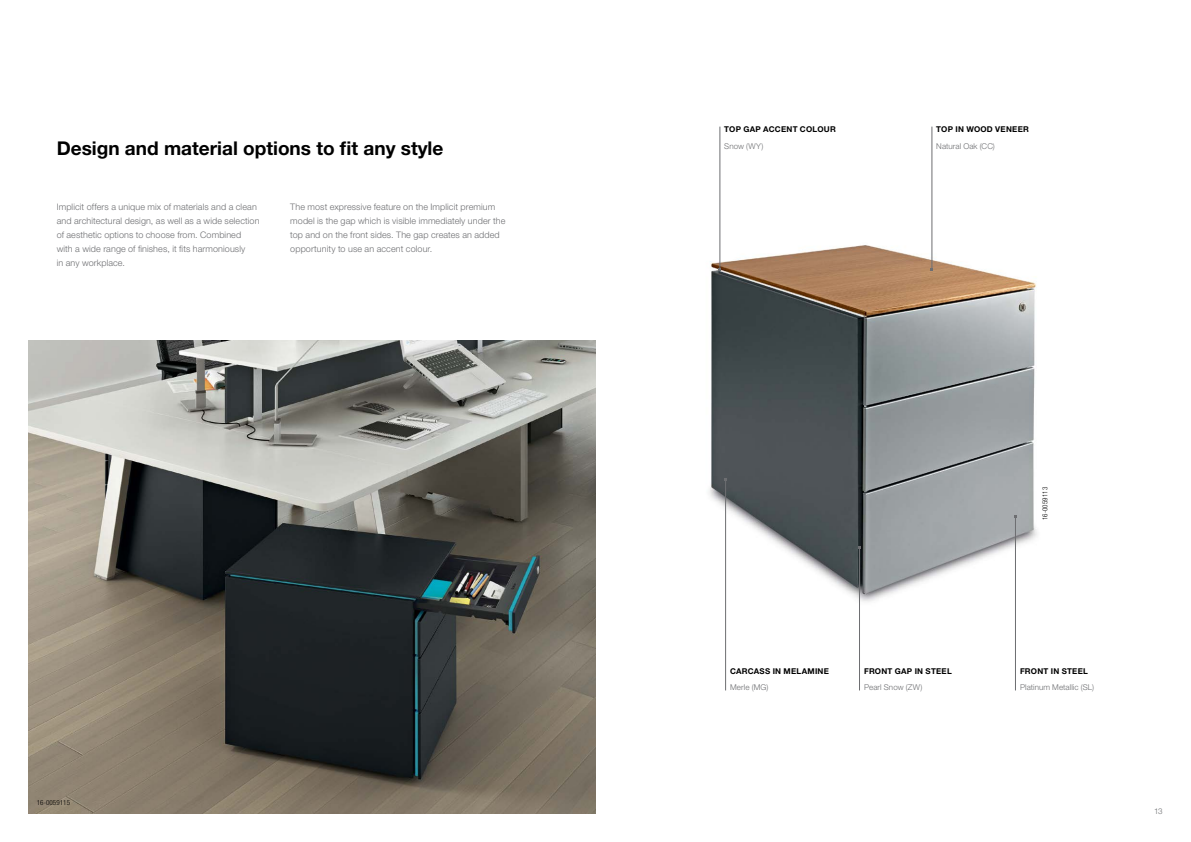
<style>
.page{position:relative;width:1191px;height:842px;background:#fff}
.page>*{position:absolute;margin:0;border:0;box-sizing:border-box;transform-origin:0 0}
.t1{font:700 19px "Helvetica Neue LT Pro";color:#000}
.t2{font:300 9px/14px "Helvetica Neue LT Pro";letter-spacing:.01em;color:#6d6e71}
.t3{font:700 8px "Helvetica Neue LT Pro";letter-spacing:.03em;color:#000}
.t4{font:300 8px "Helvetica Neue LT Pro";letter-spacing:.01em;color:#6d6e71}
.t5{font:300 condensed 7px "Helvetica Neue LT Pro";letter-spacing:.01em;color:#000}
</style>
<div class="page">
<img style="left:28px;top:340px;width:567px;height:474px">
<img style="left:709px;top:161px;width:328px;height:520px">
<hr style="left:719px;top:127px;width:1px;height:143px;background:#6d6e71">
<hr style="left:931px;top:127px;width:1px;height:143px;background:#6d6e71">
<hr style="left:725px;top:479px;width:1px;height:211px;background:#6d6e71">
<hr style="left:859px;top:547px;width:1px;height:143px;background:#6d6e71">
<hr style="left:1015px;top:516px;width:1px;height:174px;background:#6d6e71">
<h1 class="t1" style="left:57px;top:137px;width:388px">Design and material options to fit any style</h1>
<p class="t2" style="left:57px;top:199px;width:204px">Implicit offers a unique mix of materials and a clean and architectural design, as well as a wide selection of aesthetic options to choose from. Combined with a wide range of finishes, it fits harmoniously<br>in any workplace.</p>
<p class="t2" style="left:290px;top:199px;width:217px">The most expressive feature on the Implicit premium model is the gap which is visible immediately under the top and on the front sides. The gap creates an added opportunity to use an accent colour.</p>
<p class="t5" style="left:37px;top:799px;width:35px">16-0059115</p>
<p class="t3" style="left:724px;top:124px;width:113px">TOP GAP ACCENT COLOUR</p>
<p class="t4" style="left:724px;top:141px;width:40px">Snow (WY)</p>
<p class="t3" style="left:936px;top:124px;width:94px">TOP IN WOOD VENEER</p>
<p class="t4" style="left:936px;top:141px;width:60px">Natural Oak (CC)</p>
<p class="t3" style="left:730px;top:666px;width:100px">CARCASS IN MELAMINE</p>
<p class="t4" style="left:730px;top:683px;width:40px">Merle (MG)</p>
<p class="t3" style="left:864px;top:666px;width:89px">FRONT GAP IN STEEL</p>
<p class="t4" style="left:864px;top:683px;width:60px">Pearl Snow (ZW)</p>
<p class="t5" style="left:1040px;top:520px;width:35px;rotate:-90deg">16-0059113</p>
<p class="t3" style="left:1020px;top:666px;width:69px">FRONT IN STEEL</p>
<p class="t4" style="left:1020px;top:683px;width:75px">Platinum Metallic (SL)</p>
<p class="t4" style="left:1154px;top:806px;width:10px">13</p>
</div>
